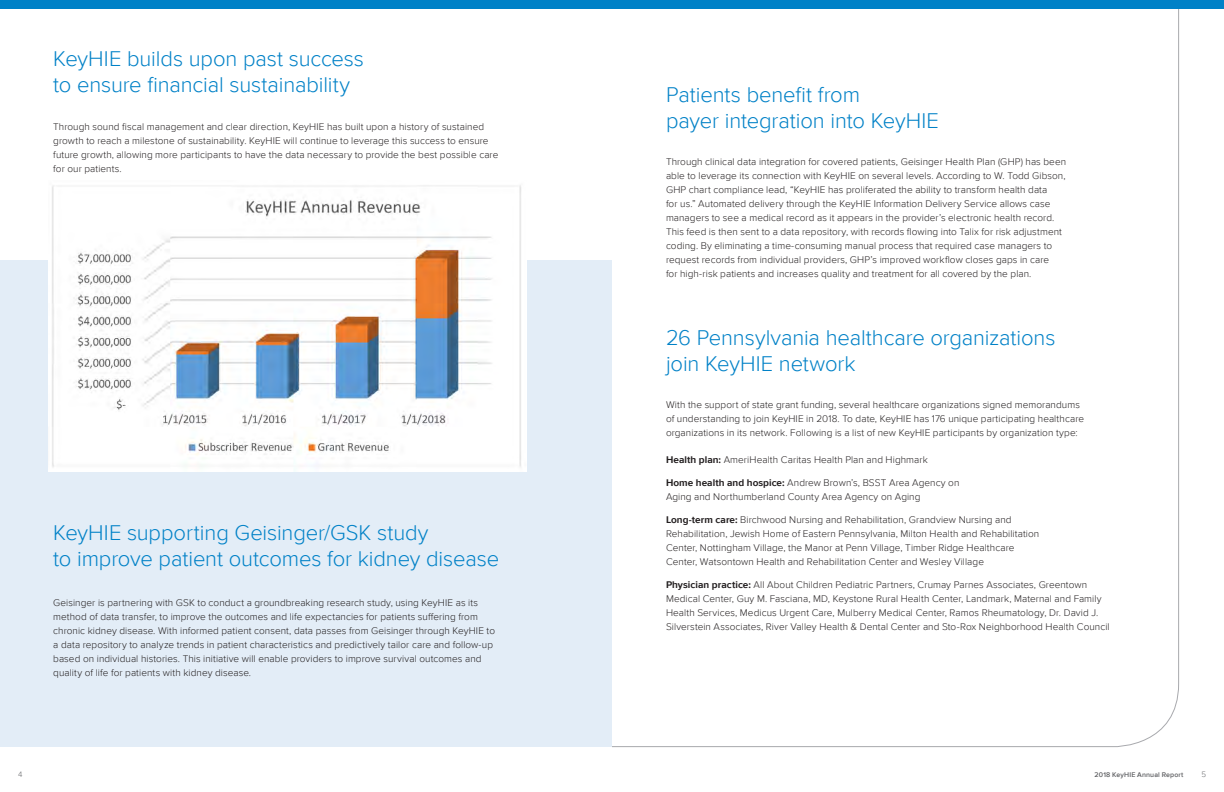
<style>
.page{position:relative;width:1224px;height:792px;background:#fff}
.page>*{position:absolute;margin:0;border:0;box-sizing:border-box;transform-origin:0 0}
.t1{font:300 22px/26px "Proxima Nova";letter-spacing:-.005em;color:#0081c7}
.t2{font:300 10px/14px "Proxima Nova";letter-spacing:.005em;color:#231f20}
.t3{font:300 8px "Proxima Nova";color:#616265}
.t4{font:600 7px "Proxima Nova";letter-spacing:.015em;color:#616265}
.s1{font-weight:700}
</style>
<div class="page">
<div style="left:0;top:260px;width:612px;height:487px;background:#e3edf7"></div>
<div style="left:612px;top:0;width:612px;height:9px;background:#0081c7"></div>
<div style="left:0;top:0;width:612px;height:9px;background:#0081c7"></div>
<img style="left:48px;top:185px;width:478px;height:287px">
<p class="t1" style="left:53px;top:47px;width:312px">KeyHIE builds upon past success</p>
<p class="t1" style="left:53px;top:73px;width:298px">to ensure financial sustainability</p>
<p class="t2" style="left:53px;top:120px;width:432px">Through sound fiscal management and clear direction, KeyHIE has built upon a history of sustained</p>
<p class="t2" style="left:53px;top:134px;width:447px">growth to reach a milestone of sustainability. KeyHIE will continue to leverage this success to ensure future growth, allowing more participants to have the data necessary to provide the best possible care for our patients.</p>
<p class="t1" style="left:53px;top:520px;width:447px">KeyHIE supporting Geisinger/GSK study<br>to improve patient outcomes for kidney disease</p>
<p class="t2" style="left:53px;top:596px;width:426px">Geisinger is partnering with GSK to conduct a groundbreaking research study, using KeyHIE as its</p>
<p class="t2" style="left:53px;top:610px;width:426px">method of data transfer, to improve the outcomes and life expectancies for patients suffering from</p>
<p class="t2" style="left:53px;top:624px;width:443px">chronic kidney disease. With informed patient consent, data passes from Geisinger through KeyHIE to a data repository to analyze trends in patient characteristics and predictively tailor care and follow-up based on individual histories. This initiative will enable providers to improve survival outcomes and quality of life for patients with kidney disease.</p>
<p class="t1" style="left:666px;top:82px;width:196px">Patients benefit from</p>
<p class="t1" style="left:666px;top:108px;width:275px">payer integration into KeyHIE</p>
<p class="t2" style="left:666px;top:154px;width:402px">Through clinical data integration for covered patients, Geisinger Health Plan (GHP) has been able to leverage its connection with KeyHIE on several levels. According to W. Todd Gibson, GHP chart compliance lead, “KeyHIE has proliferated the ability to transform health data<br>for us.” Automated delivery through the KeyHIE Information Delivery Service allows case managers to see a medical record as it appears in the provider’s electronic health record.</p>
<p class="t2" style="left:666px;top:224px;width:397px">This feed is then sent to a data repository, with records flowing into Talix for risk adjustment</p>
<p class="t2" style="left:666px;top:238px;width:388px">coding. By eliminating a time-consuming manual process that required case managers to</p>
<p class="t2" style="left:666px;top:252px;width:385px">request records from individual providers, GHP’s improved workflow closes gaps in care</p>
<p class="t2" style="left:666px;top:266px;width:367px">for high-risk patients and increases quality and treatment for all covered by the plan.</p>
<p class="t1" style="left:666px;top:326px;width:391px">26 Pennsylvania healthcare organizations join KeyHIE network</p>
<p class="t2" style="left:666px;top:398px;width:420px">With the support of state grant funding, several healthcare organizations signed memorandums of understanding to join KeyHIE in 2018. To date, KeyHIE has 176 unique participating healthcare organizations in its network. Following is a list of new KeyHIE participants by organization type:</p>
<p class="t2" style="left:666px;top:453px;width:263px"><span class="s1">Health plan:</span> AmeriHealth Caritas Health Plan and Highmark</p>
<p class="t2" style="left:666px;top:476px;width:295px"><span class="s1">Home health and hospice:</span> Andrew Brown’s, BSST Area Agency on<br>Aging and Northumberland County Area Agency on Aging</p>
<p class="t2" style="left:666px;top:513px;width:375px"><span class="s1">Long-term care:</span> Birchwood Nursing and Rehabilitation, Grandview Nursing and Rehabilitation, Jewish Home of Eastern Pennsylvania, Milton Health and Rehabilitation Center, Nottingham Village, the Manor at Penn Village, Timber Ridge Healthcare Center, Watsontown Health and Rehabilitation Center and Wesley Village</p>
<p class="t2" style="left:666px;top:578px;width:445px"><span class="s1">Physician practice:</span> All About Children Pediatric Partners, Crumay Parnes Associates, Greentown Medical Center, Guy M. Fasciana, MD, Keystone Rural Health Center, Landmark, Maternal and Family Health Services, Medicus Urgent Care, Mulberry Medical Center, Ramos Rheumatology, Dr. David J.<br>Silverstein Associates, River Valley Health &amp; Dental Center and Sto-Rox Neighborhood Health Council</p>
<p class="t3" style="left:18px;top:770px;width:6px">4</p>
<p class="t4" style="left:1095px;top:770px;width:90px">2018 KeyHIE Annual Report</p>
<p class="t3" style="left:1201px;top:770px;width:6px">5</p>
</div>
